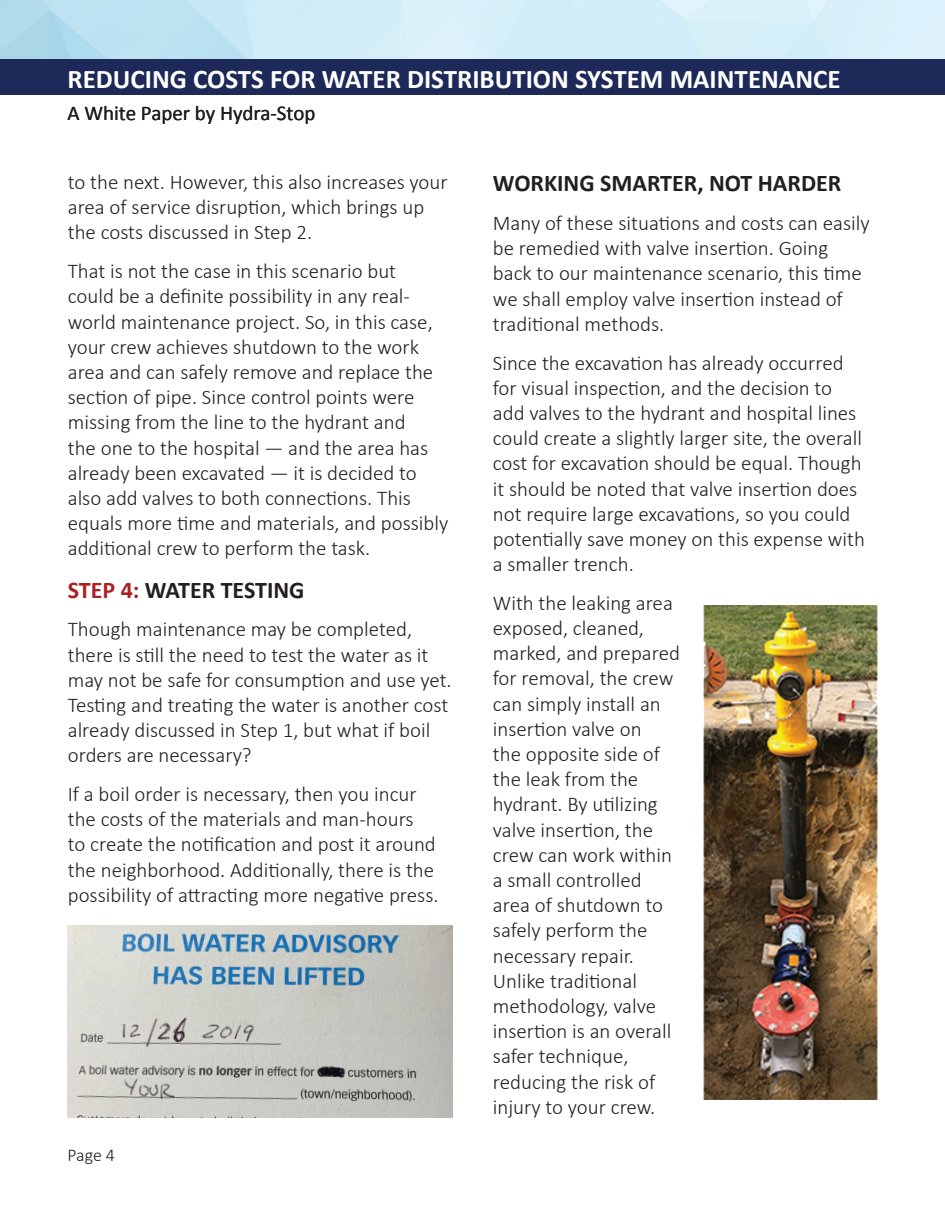
<style>
.page{position:relative;width:945px;height:1215px;background:#fff}
.page>*{position:absolute;margin:0;border:0;box-sizing:border-box;transform-origin:0 0}
.t1{font:700 27px "Calibri";color:#fff}
.t2{font:700 24px "Calibri";color:#231f20}
.t3{font:300 21px/25.2px "Calibri";color:#231f20}
.t4{font:21px "Calibri";color:#231f20}
.t5{font:300 18px "Calibri";color:#231f20}
.s1{color:#ac1f22}
</style>
<div class="page">
<div style="left:0;top:59px;width:945px;height:35px;background:#1d2958"></div>
<img style="left:68px;top:925px;width:384px;height:192px">
<img style="left:703px;top:606px;width:175px;height:494px">
<p class="t1" style="left:68px;top:60px;width:775px">REDUCING COSTS FOR WATER DISTRIBUTION SYSTEM MAINTENANCE</p>
<p class="t4" style="left:68px;top:99px;width:249px">A White Paper by Hydra-Stop</p>
<p class="t3" style="left:68px;top:169px;width:381px">to the next. However, this also increases your area of service disruption, which brings up the costs discussed in Step 2.</p>
<p class="t3" style="left:68px;top:258px;width:382px">That is not the case in this scenario but<br>could be a definite possibility in any real&shy;world maintenance project. So, in this case, your crew achieves shutdown to the work area and can safely remove and replace the section of pipe. Since control points were missing from the line to the hydrant and<br>the one to the hospital — and the area has already been excavated — it is decided to also add valves to both connections. This equals more time and materials, and possibly additional crew to perform the task.</p>
<p class="t2" style="left:68px;top:573px;width:238px"><span class="s1">STEP 4:</span> WATER TESTING</p>
<p class="t3" style="left:68px;top:617px;width:385px">Though maintenance may be completed, there is still the need to test the water as it may not be safe for consumption and use yet.<br>Testing and treating the water is another cost already discussed in Step 1, but what if boil orders are necessary?</p>
<p class="t3" style="left:68px;top:781px;width:372px">If a boil order is necessary, then you incur the costs of the materials and man-hours<br>to create the notification and post it around the neighborhood. Additionally, there is the possibility of attracting more negative press.</p>
<p class="t5" style="left:68px;top:1144px;width:49px">Page 4</p>
<p class="t2" style="left:493px;top:166px;width:350px">WORKING SMARTER, NOT HARDER</p>
<p class="t3" style="left:493px;top:210px;width:378px">Many of these situations and costs can easily be remedied with valve insertion. Going back to our maintenance scenario, this time we shall employ valve insertion instead of traditional methods.</p>
<p class="t3" style="left:493px;top:350px;width:374px">Since the excavation has already occurred for visual inspection, and the decision to add valves to the hydrant and hospital lines could create a slightly larger site, the overall cost for excavation should be equal. Though it should be noted that valve insertion does not require large excavations, so you could potentially save money on this expense with a smaller trench.</p>
<p class="t3" style="left:493px;top:590px;width:189px">With the leaking area exposed, cleaned, marked, and prepared for removal, the crew can simply install an insertion valve on<br>the opposite side of the leak from the hydrant. By utilizing valve insertion, the crew can work within a small controlled area of shutdown to safely perform the necessary repair.<br>Unlike traditional methodology, valve insertion is an overall safer technique, reducing the risk of injury to your crew.</p>
</div>
